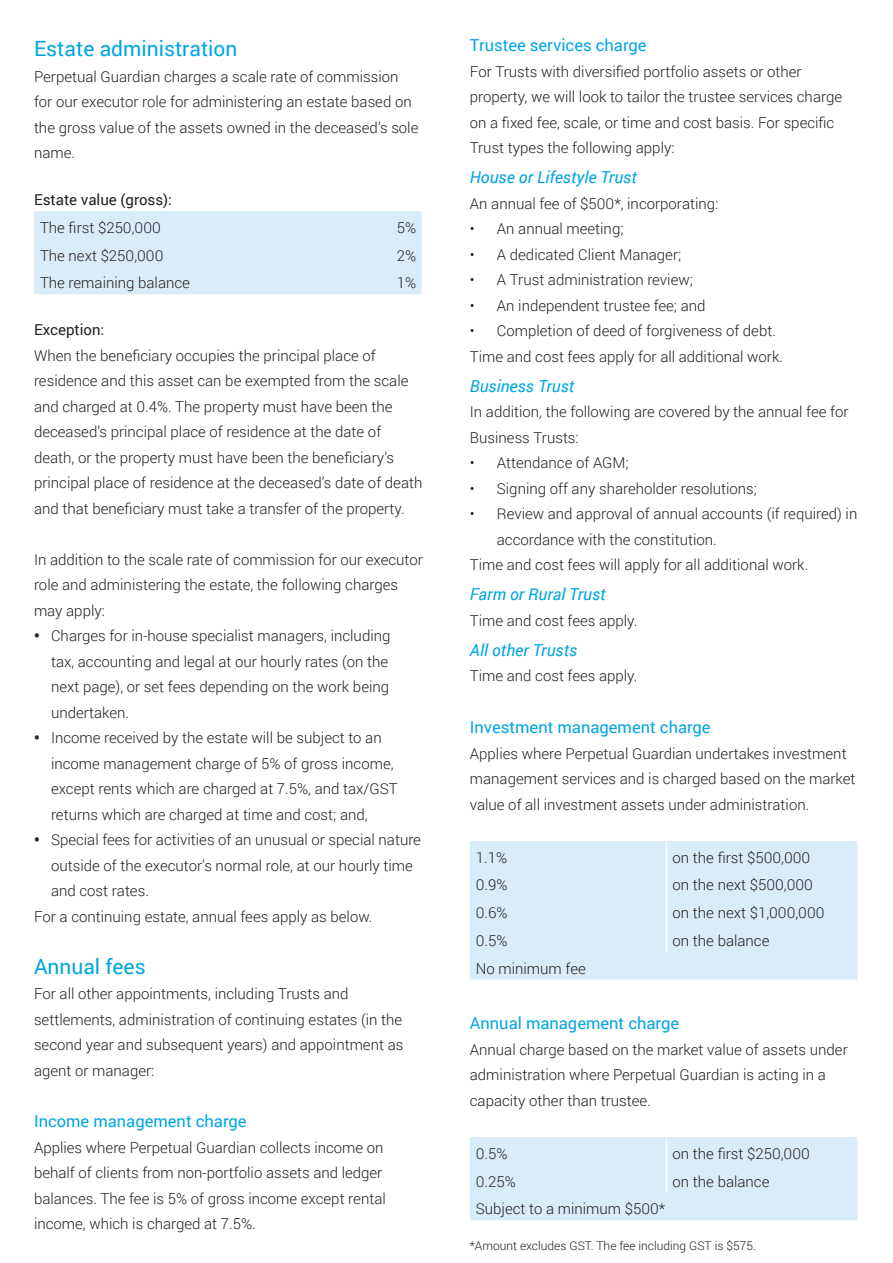
<style>
.page{position:relative;width:893px;height:1263px;background:#fff}
.page>*{position:absolute;margin:0;border:0;box-sizing:border-box;transform-origin:0 0}
.t1{font:21px "Roboto";color:#00a6e4}
.t2{font:16.5px "Roboto";color:#00a6e4}
.t3{font:italic 16.5px "Roboto";color:#00a6e4}
.t4{font:300 15px/25.5px "Roboto";color:#231f20}
.t5{font:15px "Roboto";color:#231f20}
.t6{font:300 12px "Roboto";color:#231f20}
.s1{font-style:italic}
.s2{font-weight:900}
</style>
<div class="page">
<div style="left:34px;top:211px;width:388px;height:83px;background:#d8edf9"></div>
<div style="left:470px;top:841px;width:387px;height:138px;background:#d8edf9"></div>
<svg style="left:666px;top:841px;width:1px;height:111px"></svg>
<div style="left:470px;top:1137px;width:388px;height:83px;background:#d8edf9"></div>
<hr style="left:857px;top:1165px;width:2px;height:27px;background:#fff">
<hr style="left:857px;top:1192px;width:2px;height:28px;background:#fff">
<h1 class="t1" style="left:34px;top:34px;width:205px">Estate administration</h1>
<p class="t4" style="left:34px;top:63px;width:386px">Perpetual Guardian charges a scale rate of commission for our executor role for administering an estate based on the gross value of the assets owned in the deceased’s sole name.</p>
<p class="t5" style="left:34px;top:189px;width:140px">Estate value (gross):</p>
<p class="t4" style="left:40px;top:214px;width:122px">The first $250,000</p>
<p class="t4" style="left:397px;top:214px;width:21px">5%</p>
<p class="t4" style="left:40px;top:242px;width:125px">The next $250,000</p>
<p class="t4" style="left:397px;top:242px;width:21px">2%</p>
<p class="t4" style="left:40px;top:270px;width:151px">The remaining balance</p>
<p class="t4" style="left:397px;top:270px;width:21px">1%</p>
<p class="t5" style="left:34px;top:320px;width:72px">Exception:</p>
<p class="t4" style="left:34px;top:342px;width:390px">When the beneficiary occupies the principal place of residence and this asset can be exempted from the scale and charged at 0.4%. The property must have been the deceased’s principal place of residence at the date of death, or the property must have been the beneficiary’s principal place of residence at the deceased’s date of death and that beneficiary must take a transfer of the property<span class="s1">.</span></p>
<p class="t4" style="left:34px;top:546px;width:390px">In addition to the scale rate of commission for our executor role and administering the estate, the following charges may apply:</p>
<p class="t4" style="left:51px;top:623px;width:341px;text-indent:-17px"><span class="s2">•</span> Charges for in-house specialist managers, including tax, accounting and legal at our hourly rates (on the next page), or set fees depending on the work being undertaken.</p>
<p class="t4" style="left:51px;top:725px;width:348px;text-indent:-17px"><span class="s2">•</span> Income received by the estate will be subject to an income management charge of 5% of gross income, except rents which are charged at 7.5%, and tax/GST returns which are charged at time and cost; and,</p>
<p class="t4" style="left:34px;top:827px;width:388px"><span class="s2">•</span> Special fees for activities of an unusual or special nature</p>
<p class="t4" style="left:51px;top:852px;width:363px">outside of the executor’s normal role, at our hourly time</p>
<p class="t4" style="left:51px;top:878px;width:99px">and cost rates.</p>
<p class="t4" style="left:34px;top:903px;width:340px">For a continuing estate, annual fees apply as below.</p>
<h1 class="t1" style="left:34px;top:951px;width:113px">Annual fees</h1>
<p class="t4" style="left:34px;top:980px;width:371px">For all other appointments, including Trusts and settlements, administration of continuing estates (in the second year and subsequent years) and appointment as agent or manager:</p>
<p class="t2" style="left:34px;top:1110px;width:214px">Income management charge</p>
<p class="t4" style="left:34px;top:1134px;width:353px">Applies where Perpetual Guardian collects income on behalf of clients from non-portfolio assets and ledger balances. The fee is 5% of gross income except rental income, which is charged at 7.5%.</p>
<p class="t2" style="left:470px;top:34px;width:178px">Trustee services charge</p>
<p class="t4" style="left:470px;top:58px;width:374px">For Trusts with diversified portfolio assets or other property, we will look to tailor the trustee services charge on a fixed fee, scale, or time and cost basis. For specific Trust types the following apply:</p>
<p class="t3" style="left:470px;top:166px;width:169px">House or Lifestyle Trust</p>
<p class="t4" style="left:470px;top:190px;width:250px">An annual fee of $500*, incorporating:</p>
<p class="t4" style="left:470px;top:216px;width:155px">• An annual meeting;</p>
<p class="t4" style="left:470px;top:241px;width:213px">• A dedicated Client Manager;</p>
<p class="t4" style="left:470px;top:267px;width:225px">• A Trust administration review;</p>
<p class="t4" style="left:470px;top:292px;width:237px">• An independent trustee fee; and</p>
<p class="t4" style="left:470px;top:318px;width:315px">• Completion of deed of forgiveness of debt.<br>Time and cost fees apply for all additional work.</p>
<p class="t3" style="left:470px;top:374px;width:106px">Business Trust</p>
<p class="t4" style="left:470px;top:399px;width:380px">In addition, the following are covered by the annual fee for<br>Business Trusts:</p>
<p class="t4" style="left:470px;top:450px;width:160px">• Attendance of AGM;</p>
<p class="t4" style="left:470px;top:475px;width:289px">• Signing off any shareholder resolutions;</p>
<p class="t4" style="left:470px;top:501px;width:389px">• Review and approval of annual accounts (if required) in</p>
<p class="t4" style="left:497px;top:526px;width:221px">accordance with the constitution.</p>
<p class="t4" style="left:470px;top:552px;width:340px">Time and cost fees will apply for all additional work.</p>
<p class="t3" style="left:470px;top:583px;width:137px">Farm or Rural Trust</p>
<p class="t4" style="left:470px;top:607px;width:169px">Time and cost fees apply.</p>
<p class="t3" style="left:470px;top:638px;width:109px">All other Trusts</p>
<p class="t4" style="left:470px;top:663px;width:169px">Time and cost fees apply.</p>
<p class="t2" style="left:470px;top:715px;width:242px">Investment management charge</p>
<p class="t4" style="left:470px;top:740px;width:387px">Applies where Perpetual Guardian undertakes investment management services and is charged based on the market value of all investment assets under administration.</p>
<p class="t4" style="left:476px;top:844px;width:33px">1.1%</p>
<p class="t4" style="left:673px;top:844px;width:139px">on the first $500,000</p>
<p class="t4" style="left:476px;top:872px;width:33px">0.9%</p>
<p class="t4" style="left:673px;top:872px;width:142px">on the next $500,000</p>
<p class="t4" style="left:476px;top:899px;width:33px">0.6%</p>
<p class="t4" style="left:673px;top:899px;width:153px">on the next $1,000,000</p>
<p class="t4" style="left:476px;top:927px;width:33px">0.5%</p>
<p class="t4" style="left:673px;top:927px;width:98px">on the balance</p>
<p class="t4" style="left:476px;top:955px;width:111px">No minimum fee</p>
<p class="t2" style="left:470px;top:1012px;width:211px">Annual management charge</p>
<p class="t4" style="left:470px;top:1036px;width:379px">Annual charge based on the market value of assets under administration where Perpetual Guardian is acting in a capacity other than trustee.</p>
<p class="t4" style="left:476px;top:1140px;width:33px">0.5%</p>
<p class="t4" style="left:673px;top:1140px;width:139px">on the first $250,000</p>
<p class="t4" style="left:476px;top:1168px;width:42px">0.25%</p>
<p class="t4" style="left:673px;top:1168px;width:98px">on the balance</p>
<p class="t4" style="left:476px;top:1196px;width:191px">Subject to a minimum $500*</p>
<p class="t6" style="left:470px;top:1237px;width:287px">*Amount excludes GST. The fee including GST is $575.</p>
</div>
